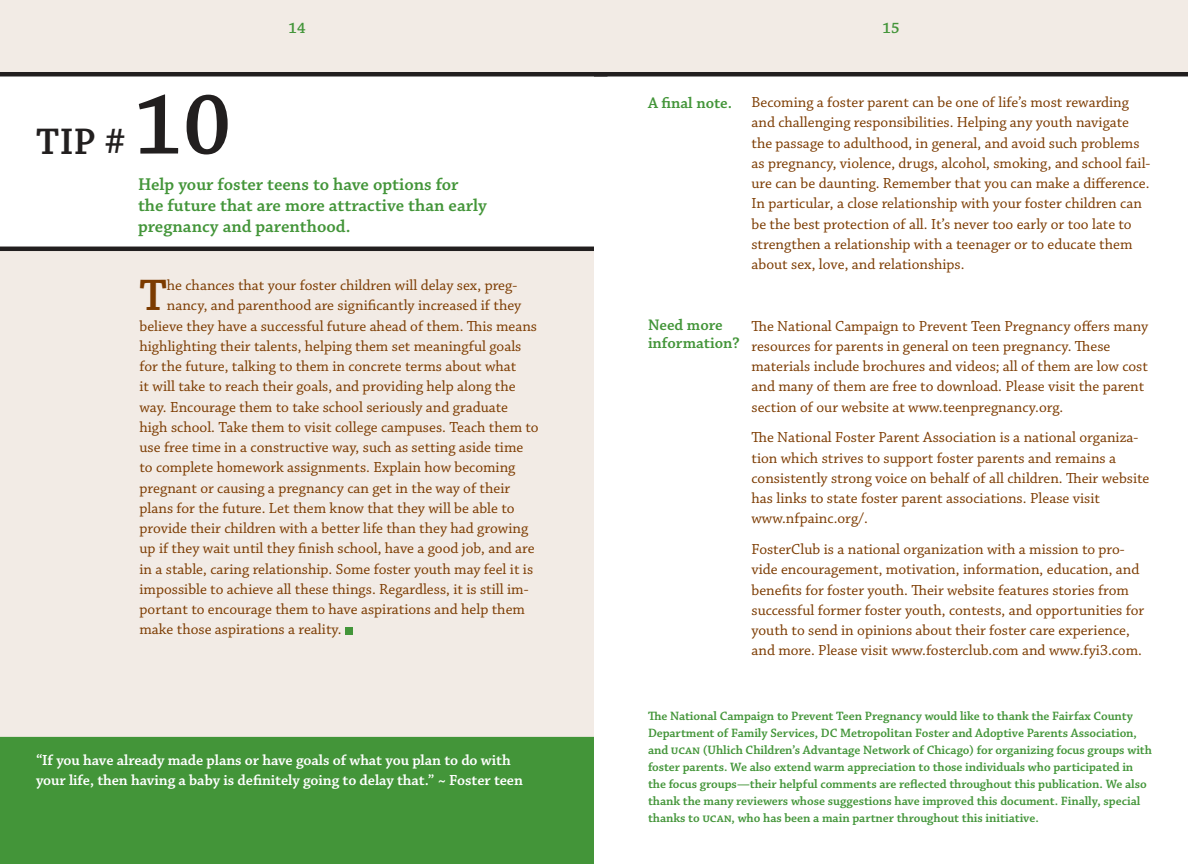
<style>
.page{position:relative;width:1188px;height:864px;background:#fff}
.page>*{position:absolute;margin:0;border:0;box-sizing:border-box;transform-origin:0 0}
.t1{font:600 90px "Chaparral Pro";color:#221f1f}
.t2{font:600 46.5px "Chaparral Pro";color:#7c3b00}
.t3{font:600 39px "Chaparral Pro";color:#221f1f}
.t4{font:600 18px/21px "Chaparral Pro";color:#439539}
.t5{font:600 16.2px/18px "Chaparral Pro";color:#439539}
.t6{font:600 15.75px "Chaparral Pro";color:#439539}
.t7{font:15.3px/20.2px "Chaparral Pro";color:#7c3b00}
.t8{font:600 15.3px/20.2px "Chaparral Pro";letter-spacing:-.005em;color:#fff}
.t9{font:600 12.75px/16.8px "Chaparral Pro";letter-spacing:-.005em;color:#439539}
</style>
<div class="page">
<div style="left:0;top:0;width:594px;height:864px;background:#f2ebe5"></div>
<div style="left:594px;top:0;width:594px;height:864px;background:#f2ebe5"></div>
<div style="left:594px;top:76px;width:594px;height:788px;background:#fff"></div>
<hr style="left:594px;top:72px;width:594px;height:4px;background:#221f1f">
<div style="left:0;top:76px;width:594px;height:171px;background:#fff"></div>
<hr style="left:0;top:247px;width:594px;height:4px;background:#221f1f">
<hr style="left:0;top:72px;width:608px;height:4px;background:#221f1f">
<div style="left:345px;top:627px;width:7px;height:7px;background:#439539"></div>
<div style="left:0;top:737px;width:594px;height:127px;background:#439539"></div>
<p class="t6" style="left:288px;top:19px;width:19px">14</p>
<p class="t6" style="left:882px;top:19px;width:19px">15</p>
<h3 class="t3" style="left:36px;top:119px;width:91px">TIP #</h3>
<h1 class="t1" style="left:134px;top:74px;width:99px">10</h1>
<p class="t4" style="left:138px;top:174px;width:350px">Help your foster teens to have options for the future that are more attractive than early pregnancy and parenthood.</p>
<h2 class="t2" style="left:140px;top:269px;width:29px">T</h2>
<p class="t7" style="left:167px;top:276px;width:352px">he chances that your foster children will delay sex, preg-</p>
<p class="t7" style="left:167px;top:296px;width:356px">nancy, and parenthood are significantly increased if they</p>
<p class="t7" style="left:140px;top:316px;width:399px">believe they have a successful future ahead of them. This means</p>
<p class="t7" style="left:140px;top:336px;width:383px">highlighting their talents, helping them set meaningful goals</p>
<p class="t7" style="left:140px;top:357px;width:378px">for the future, talking to them in concrete terms about what</p>
<p class="t7" style="left:140px;top:377px;width:378px">it will take to reach their goals, and providing help along the</p>
<p class="t7" style="left:140px;top:397px;width:370px">way. Encourage them to take school seriously and graduate</p>
<p class="t7" style="left:140px;top:417px;width:401px">high school. Take them to visit college campuses. Teach them to</p>
<p class="t7" style="left:140px;top:438px;width:385px">use free time in a constructive way, such as setting aside time</p>
<p class="t7" style="left:140px;top:458px;width:377px">to complete homework assignments. Explain how becoming</p>
<p class="t7" style="left:140px;top:478px;width:372px">pregnant or causing a pregnancy can get in the way of their</p>
<p class="t7" style="left:140px;top:498px;width:377px">plans for the future. Let them know that they will be able to</p>
<p class="t7" style="left:140px;top:519px;width:390px">provide their children with a better life than they had growing</p>
<p class="t7" style="left:140px;top:539px;width:397px">up if they wait until they finish school, have a good job, and are</p>
<p class="t7" style="left:140px;top:559px;width:395px">in a stable, caring relationship. Some foster youth may feel it is</p>
<p class="t7" style="left:140px;top:579px;width:391px">impossible to achieve all these things. Regardless, it is still im-</p>
<p class="t7" style="left:140px;top:600px;width:387px">portant to encourage them to have aspirations and help them</p>
<p class="t7" style="left:140px;top:620px;width:204px">make those aspirations a reality.</p>
<p class="t5" style="left:648px;top:94px;width:86px">A final note.</p>
<p class="t7" style="left:752px;top:93px;width:400px">Becoming a foster parent can be one of life’s most rewarding and challenging responsibilities. Helping any youth navigate the passage to adulthood, in general, and avoid such problems as pregnancy, violence, drugs, alcohol, smoking, and school fail&shy;ure can be daunting. Remember that you can make a difference.<br>In particular, a close relationship with your foster children can be the best protection of all. It’s never too early or too late to strengthen a relationship with a teenager or to educate them about sex, love, and relationships.</p>
<p class="t5" style="left:648px;top:317px;width:93px">Need more information?</p>
<p class="t7" style="left:752px;top:316px;width:398px">The National Campaign to Prevent Teen Pregnancy offers many resources for parents in general on teen pregnancy. These materials include brochures and videos; all of them are low cost and many of them are free to download. Please visit the parent section of our website at www.teenpregnancy.org.</p>
<p class="t7" style="left:752px;top:428px;width:399px">The National Foster Parent Association is a national organiza&shy;tion which strives to support foster parents and remains a consistently strong voice on behalf of all children. Their website has links to state foster parent associations. Please visit www.nfpainc.org/.</p>
<p class="t7" style="left:752px;top:540px;width:394px">FosterClub is a national organization with a mission to pro&shy;vide encouragement, motivation, information, education, and benefits for foster youth. Their website features stories from successful former foster youth, contests, and opportunities for youth to send in opinions about their foster care experience, and more. Please visit www.fosterclub.com and www.fyi3.com.</p>
<p class="t8" style="left:36px;top:750px;width:489px">“If you have already made plans or have goals of what you plan to do with your life, then having a baby is definitely going to delay that.” ~ Foster teen</p>
<p class="t9" style="left:648px;top:708px;width:506px">The National Campaign to Prevent Teen Pregnancy would like to thank the Fairfax County Department of Family Services, DC Metropolitan Foster and Adoptive Parents Association, and UCAN (Uhlich Children’s Advantage Network of Chicago) for organizing focus groups with foster parents. We also extend warm appreciation to those individuals who participated in the focus groups—their helpful comments are reflected throughout this publication. We also thank the many reviewers whose suggestions have improved this document. Finally, special thanks to UCAN, who has been a main partner throughout this initiative.</p>
</div>
